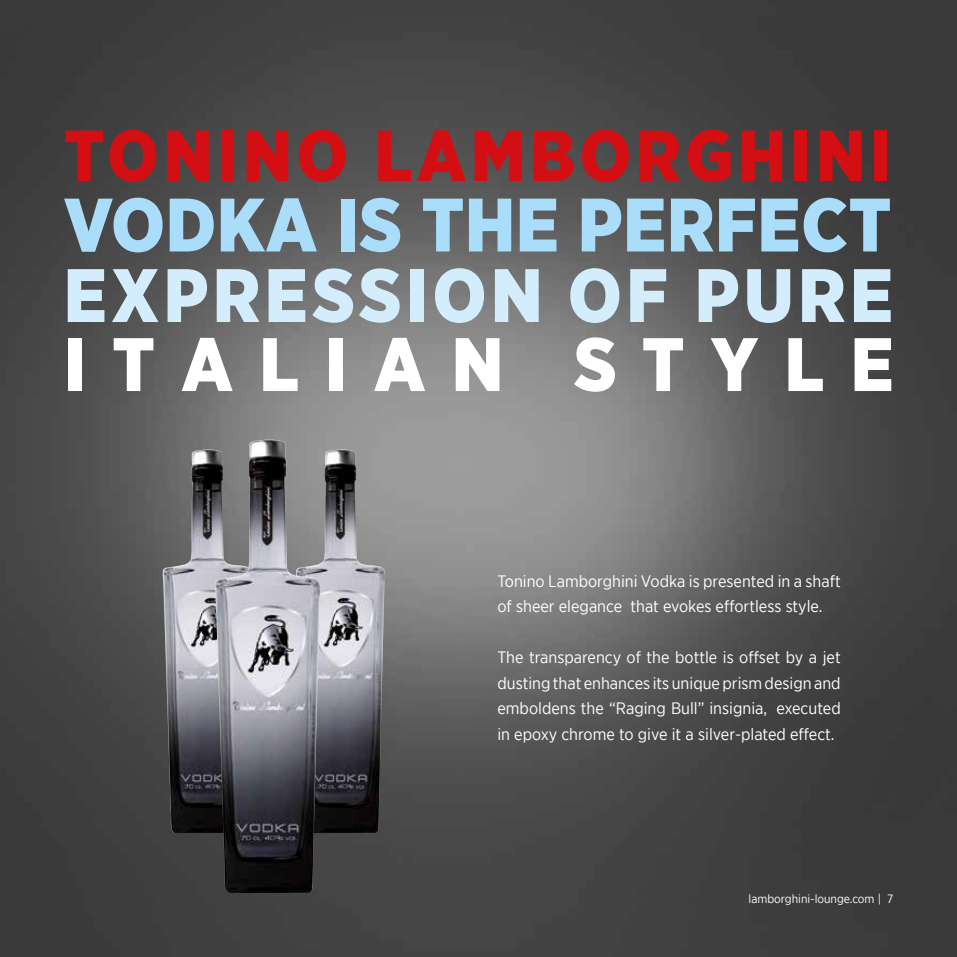
<style>
.page{position:relative;width:957px;height:957px;background:#fff}
.page>*{position:absolute;margin:0;border:0;box-sizing:border-box;transform-origin:0 0}
.t1{font:900 75.45px "Gotham Narrow";letter-spacing:.01em;color:#a9ddf9}
.t2{font:900 75.45px "Gotham Narrow";letter-spacing:.06em;color:#d4edfc}
.t3{font:900 75.45px "Gotham Narrow";letter-spacing:.35em;color:#fff}
.t4{font:900 72px "Gotham Narrow";letter-spacing:.065em;color:#d40f14}
.t5{font:16.5px/25.5px "Gotham Narrow";color:#fff}
.t6{font:12px "Gotham Narrow";color:#fff}
</style>
<div class="page">
<img style="left:0;top:0;width:957px;height:957px">
<img style="left:320px;top:449px;width:65px;height:385px">
<img style="left:162px;top:449px;width:52px;height:385px">
<img style="left:214px;top:440px;width:106px;height:453px">
<h2 class="t4" style="left:64px;top:108px;width:828px">TONINO LAMBORGHINI</h2>
<h1 class="t1" style="left:64px;top:175px;width:829px">VODKA IS THE PERFECT</h1>
<h1 class="t2" style="left:64px;top:246px;width:831px">EXPRESSION OF PURE</h1>
<h1 class="t3" style="left:64px;top:315px;width:831px">ITALIAN STYLE</h1>
<p class="t5" style="left:497px;top:568px;width:345px">Tonino Lamborghini Vodka is presented in a shaft of sheer elegance that evokes effortless style.</p>
<p class="t5" style="left:497px;top:644px;width:345px;text-align:justify">The transparency of the bottle is offset by a jet dusting that enhances its unique prism design and emboldens the “Raging Bull” insignia, executed in epoxy chrome to give it a silver-plated effect.</p>
<p class="t6" style="left:748px;top:891px;width:146px">lamborghini-lounge.com | 7</p>
</div>
